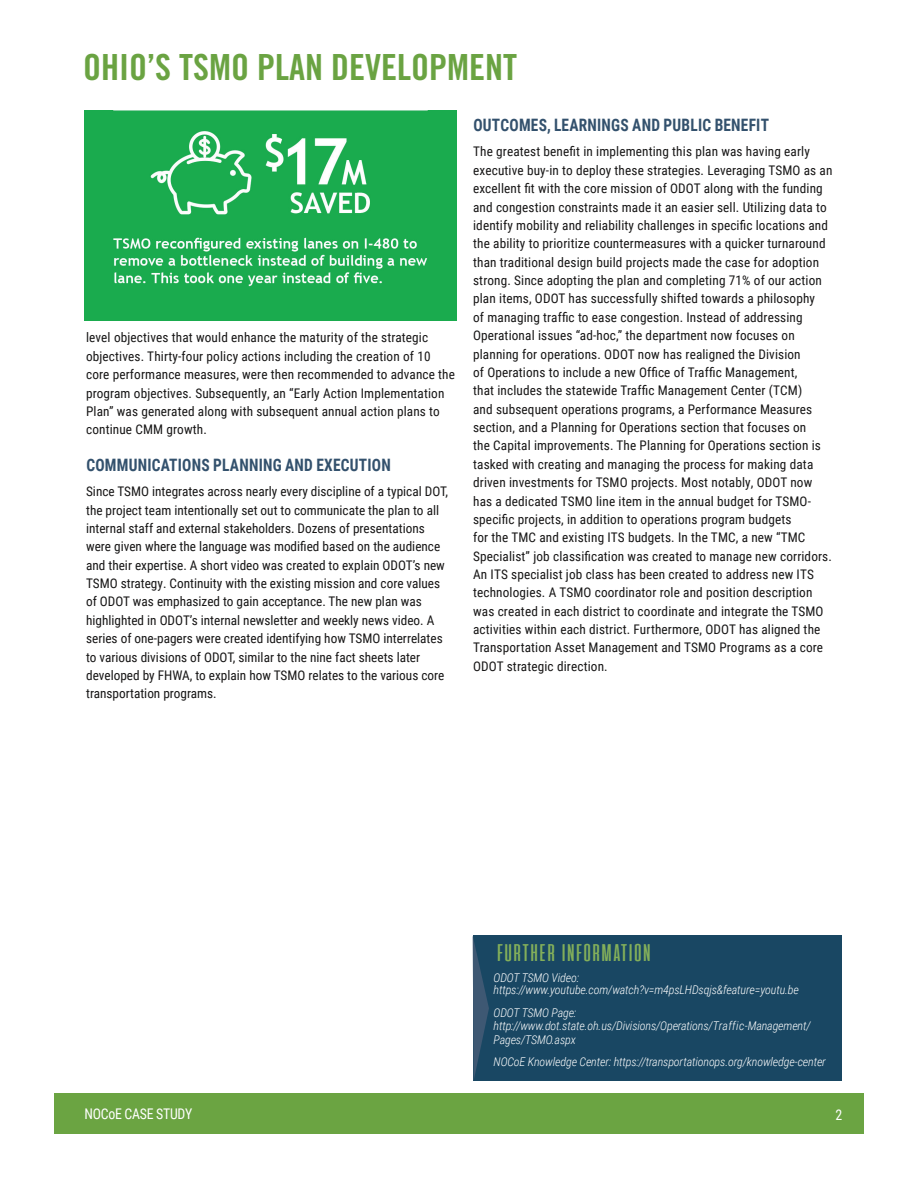
<style>
.page{position:relative;width:918px;height:1188px;background:#fff}
.page>*{position:absolute;margin:0;border:0;box-sizing:border-box;transform-origin:0 0}
.t1{font:36px "Trade Gothic LT Std Bd Cn 20";color:#6aa342}
.t2{font:24px "Alienscows";letter-spacing:-.15em;color:#83af5a;scale:1.25 1}
.t3{font:700 17.1px "Roboto Condensed";letter-spacing:.015em;color:#33516d;scale:.9 1}
.t4{font:14.7px "Roboto Condensed";letter-spacing:-.02em;color:#fff;scale:.94 1}
.t5{font:13.2px/18.3px "Roboto Condensed";letter-spacing:.01em;color:#171616}
.t6{font:italic 300 12px/13.5px "Roboto Condensed";letter-spacing:-.01em;color:#fff}
</style>
<div class="page">
<div style="left:54px;top:1093px;width:810px;height:41px;background:#6ba442"></div>
<div style="left:474px;top:935px;width:368px;height:146px;background:#194763"></div>
<svg style="left:473px;top:935px;width:16px;height:146px"></svg>
<img style="left:85px;top:110px;width:372px;height:211px">
<h1 class="t1" style="left:83px;top:45px;width:435px">OHIO’S TSMO PLAN DEVELOPMENT</h1>
<p class="t5" style="left:86px;top:328px;width:370px">level objectives that would enhance the maturity of the strategic objectives. Thirty-four policy actions including the creation of 10 core performance measures, were then recommended to advance the program objectives. Subsequently, an “Early Action Implementation Plan” was generated along with subsequent annual action plans to continue CMM growth.</p>
<p class="t3" style="left:86px;top:453px;width:340px">COMMUNICATIONS PLANNING AND EXECUTION</p>
<p class="t5" style="left:86px;top:482px;width:364px">Since TSMO integrates across nearly every discipline of a typical DOT, the project team intentionally set out to communicate the plan to all internal staff and external stakeholders. Dozens of presentations were given where the language was modified based on the audience and their expertise. A short video was created to explain ODOT’s new TSMO strategy. Continuity with the existing mission and core values of ODOT was emphasized to gain acceptance. The new plan was highlighted in ODOT’s internal newsletter and weekly news video. A series of one-pagers were created identifying how TSMO interrelates to various divisions of ODOT, similar to the nine fact sheets later developed by FHWA, to explain how TSMO relates to the various core transportation programs.</p>
<p class="t3" style="left:473px;top:113px;width:330px">OUTCOMES, LEARNINGS AND PUBLIC BENEFIT</p>
<p class="t5" style="left:473px;top:142px;width:361px">The greatest benefit in implementing this plan was having early executive buy-in to deploy these strategies. Leveraging TSMO as an excellent fit with the core mission of ODOT along with the funding and congestion constraints made it an easier sell. Utilizing data to identify mobility and reliability challenges in specific locations and the ability to prioritize countermeasures with a quicker turnaround than traditional design build projects made the case for adoption strong. Since adopting the plan and completing 71% of our action plan items, ODOT has successfully shifted towards a philosophy<br>of managing traffic to ease congestion. Instead of addressing Operational issues “ad-hoc,” the department now focuses on planning for operations. ODOT now has realigned the Division<br>of Operations to include a new Office of Traffic Management,<br>that includes the statewide Traffic Management Center (TCM)<br>and subsequent operations programs, a Performance Measures section, and a Planning for Operations section that focuses on<br>the Capital improvements. The Planning for Operations section is tasked with creating and managing the process for making data driven investments for TSMO projects. Most notably, ODOT now has a dedicated TSMO line item in the annual budget for TSMO&shy;specific projects, in addition to operations program budgets<br>for the TMC and existing ITS budgets. In the TMC, a new “TMC Specialist” job classification was created to manage new corridors.<br>An ITS specialist job class has been created to address new ITS technologies. A TSMO coordinator role and position description was created in each district to coordinate and integrate the TSMO activities within each district. Furthermore, ODOT has aligned the Transportation Asset Management and TSMO Programs as a core ODOT strategic direction.</p>
<h2 class="t2" style="left:494px;top:940px;width:129px">FURTHER INFORMATION</h2>
<p class="t6" style="left:494px;top:972px;width:307px;line-height:12px">ODOT TSMO Video: https://www.youtube.com/watch?v=m4psLHDsqjs&amp;feature=youtu.be</p>
<p class="t6" style="left:494px;top:1005px;width:319px">ODOT TSMO Page: http://www.dot.state.oh.us/Divisions/Operations/Traffic-Management/<br>Pages/TSMO.aspx</p>
<p class="t6" style="left:494px;top:1055px;width:334px">NOCoE Knowledge Center: https://transportationops.org/knowledge-center</p>
<p class="t4" style="left:85px;top:1103px;width:116px">NOCoE CASE STUDY</p>
<p class="t4" style="left:835px;top:1105px;width:9px">2</p>
</div>
